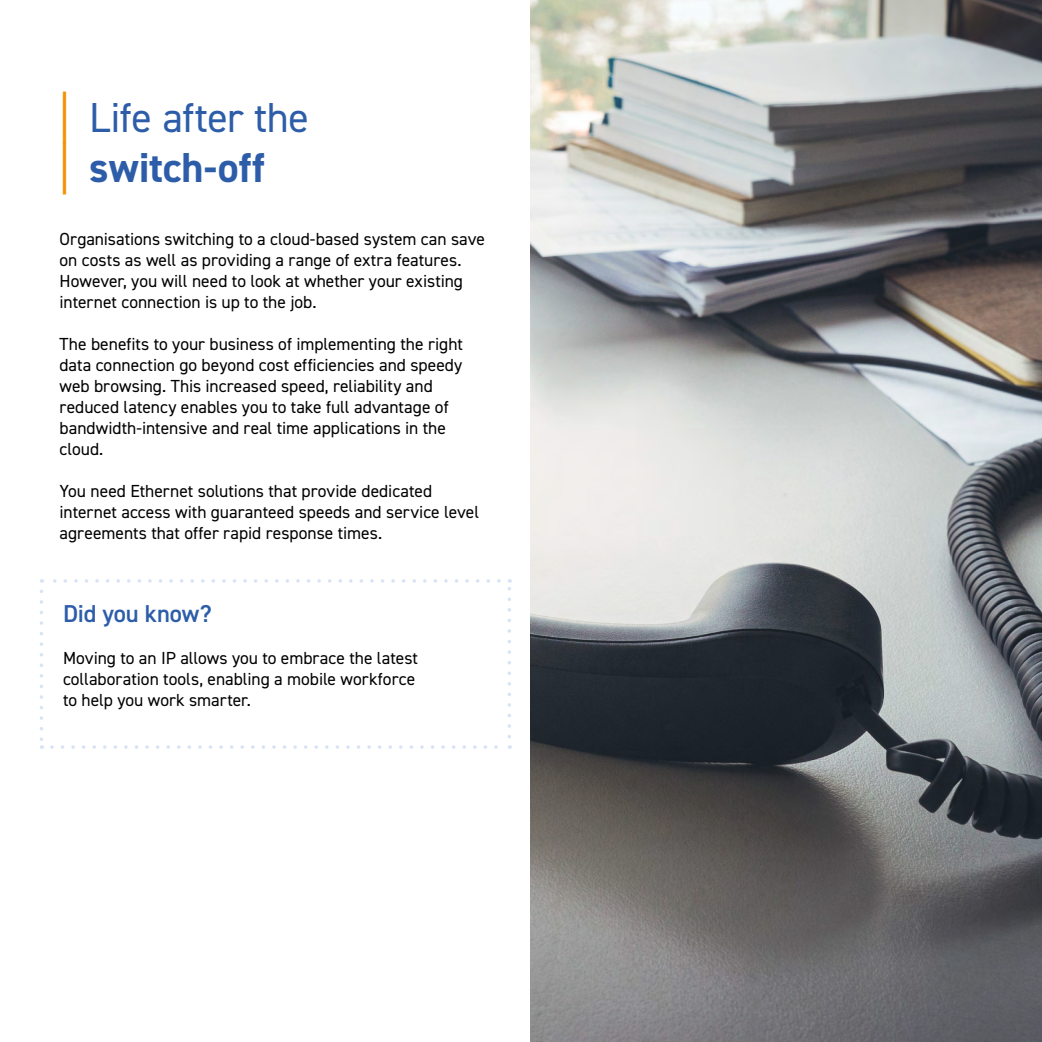
<style>
.page{position:relative;width:1042px;height:1042px;background:#fff}
.page>*{position:absolute;margin:0;border:0;box-sizing:border-box;transform-origin:0 0}
.t1{font:42px/50.4px "DIN2014";letter-spacing:-.01em;color:#2d5da9}
.t2{font:600 24.5px "DIN2014";letter-spacing:-.005em;color:#2d5da9}
.t3{font:17.5px/21px "DIN2014";color:#000}
.s1{font-size:55.82px;color:#f39204}
.s2{font-weight:700}
</style>
<div class="page">
<svg style="left:40px;top:591px;width:3px;height:158px"></svg>
<svg style="left:52px;top:745px;width:458px;height:4px"></svg>
<svg style="left:507px;top:579px;width:4px;height:157px"></svg>
<svg style="left:41px;top:579px;width:458px;height:4px"></svg>
<img style="left:531px;top:0;width:511px;height:1042px">
<h1 class="t1" style="left:60px;top:91px;width:251px"><span class="s1">|</span> Life after the <span class="s1">|</span> <span class="s2">switch-off</span></h1>
<p class="t3" style="left:60px;top:228px;width:427px">Organisations switching to a cloud-based system can save on costs as well as providing a range of extra features.<br>However, you will need to look at whether your existing internet connection is up to the job.</p>
<p class="t3" style="left:60px;top:333px;width:405px">The benefits to your business of implementing the right data connection go beyond cost efficiencies and speedy web browsing. This increased speed, reliability and reduced latency enables you to take full advantage of bandwidth-intensive and real time applications in the cloud.</p>
<p class="t3" style="left:60px;top:480px;width:421px">You need Ethernet solutions that provide dedicated internet access with guaranteed speeds and service level agreements that offer rapid response times.</p>
<h2 class="t2" style="left:63px;top:597px;width:150px">Did you know?</h2>
<p class="t3" style="left:63px;top:647px;width:357px">Moving to an IP allows you to embrace the latest collaboration tools, enabling a mobile workforce to help you work smarter.</p>
</div>
